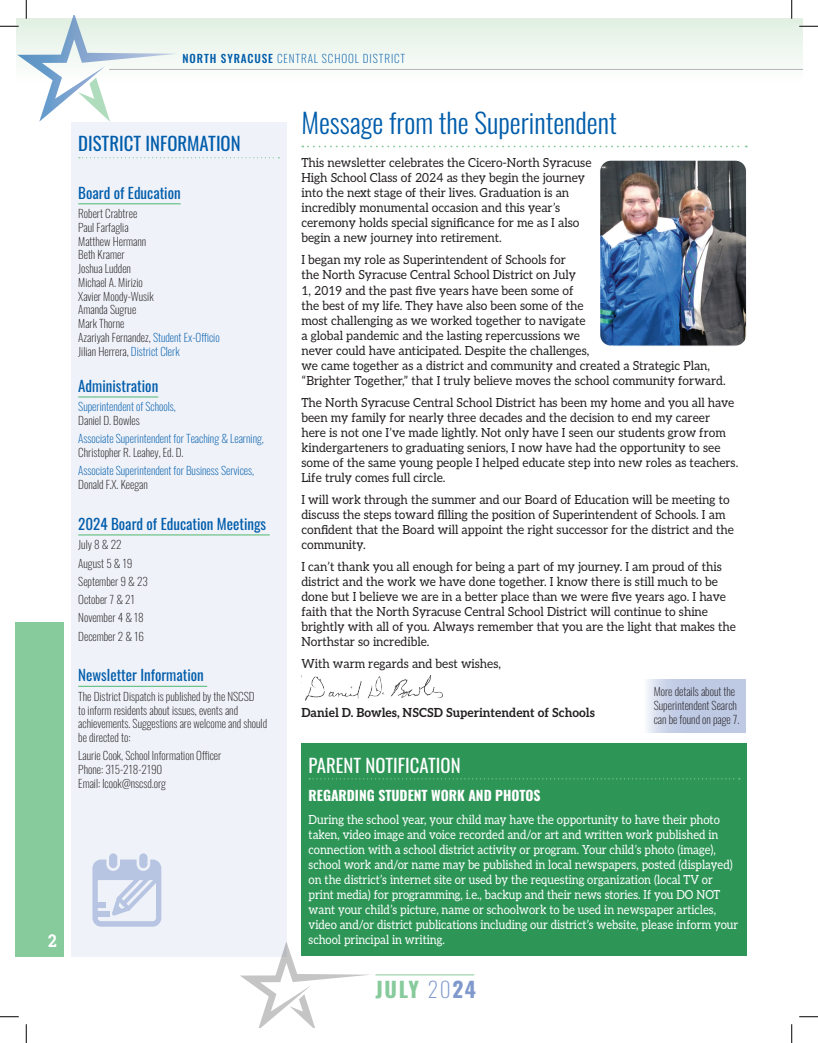
<style>
.page{position:relative;width:818px;height:1043px;background:#fff}
.page>*{position:absolute;margin:0;border:0;box-sizing:border-box;transform-origin:0 0}
.t1{font:300 27.5px "Oswald";color:#015dab}
.t2{font:700 21.25px "Oswald";letter-spacing:.07em;color:#87cb9c}
.t3{font:18.75px "Oswald";color:#015dab}
.t4{font:18.75px "Oswald";color:#fff}
.t5{font:700 17.5px "Roboto Slab";color:#fff;scale:.9 1}
.t6{font:15px "Oswald";color:#015dab}
.t7{font:700 13.75px "Oswald";color:#fff}
.t8{font:12.5px/15px "Aleo";color:#231f20;scale:.96 1}
.t9{font:12.5px/15px "Aleo";color:#fff;scale:.9 1}
.t10{font:700 12.5px "Aleo";color:#231f20;scale:.96 1}
.t11{font:200 11.25px/13.8px "Oswald";color:#231f20}
.t12{font:200 11.25px "Oswald";color:#015dab}
.t13{font:200 11.25px "Oswald";letter-spacing:.08em;color:#015dab}
.s1{font-weight:500}
.s2{color:#015dab}
.s3{font-weight:200;color:#7f99cd}
.s4{color:#7f99cd}
</style>
<div class="page">
<div style="left:16px;top:18px;width:786px;height:65px;background:linear-gradient(to bottom,#e1f0e3,#fdfefd)"></div>
<hr style="left:109px;top:69px;width:693px;height:1px;background:#b2b3b7">
<hr style="left:375px;top:974px;width:99px;height:1px;background:#87cb9c">
<svg style="left:302px;top:145px;width:444px;height:2px"></svg>
<img style="left:601px;top:161px;width:144px;height:184px">
<div style="left:599px;top:159px;width:148px;height:188px;border:1px solid #fff;border-radius:11px"></div>
<div style="left:71px;top:122px;width:215px;height:834px;background:#eff2f9"></div>
<svg style="left:79px;top:157px;width:200px;height:1px"></svg>
<hr style="left:78px;top:203px;width:103px;height:1px;background:#6ec38b">
<hr style="left:78px;top:396px;width:80px;height:1px;background:#6ec38b">
<hr style="left:78px;top:534px;width:192px;height:1px;background:#6ec38b">
<hr style="left:78px;top:685px;width:129px;height:2px;background:#6ec38b">
<svg style="left:647px;top:679px;width:98px;height:53px;background:#c4cee6"></svg>
<img style="left:301px;top:675px;width:142px;height:26px">
<div style="left:301px;top:743px;width:445px;height:212px;background:#2d9657"></div>
<svg style="left:309px;top:778px;width:430px;height:1px"></svg>
<div style="left:109px;top:853px;width:8px;height:15px;background:#b7c5e3;border-radius:4px"></div>
<div style="left:139px;top:853px;width:8px;height:15px;background:#b7c5e3;border-radius:4px"></div>
<svg style="left:92px;top:859px;width:69px;height:67px"></svg>
<div style="left:95px;top:911px;width:14px;height:5px;background:#b7c5e3"></div>
<div style="left:95px;top:902px;width:11px;height:5px;background:#b7c5e3"></div>
<div style="left:15px;top:622px;width:48px;height:334px;background:#87cb9c"></div>
<svg style="left:240px;top:941px;width:131px;height:87px"></svg>
<svg style="left:799px;top:25px;width:19px;height:2px"></svg>
<svg style="left:0;top:1016px;width:19px;height:1px"></svg>
<svg style="left:799px;top:1016px;width:19px;height:1px"></svg>
<svg style="left:0;top:0;width:178px;height:122px"></svg>
<svg style="left:25px;top:1024px;width:2px;height:18px"></svg>
<svg style="left:790px;top:0;width:2px;height:19px"></svg>
<svg style="left:791px;top:1024px;width:1px;height:18px"></svg>
<h3 class="t5" style="left:48px;top:928px;width:11px">2</h3>
<p class="t13" style="left:182px;top:48px;width:224px"><span class="s1">NORTH SYRACUSE</span> CENTRAL SCHOOL DISTRICT</p>
<h1 class="t1" style="left:301px;top:99px;width:317px">Message from the Superintendent</h1>
<p class="t8" style="left:301px;top:155px;width:304px">This newsletter celebrates the Cicero-North Syracuse High School Class of 2024 as they begin the journey into the next stage of their lives. Graduation is an incredibly monumental occasion and this year’s ceremony holds special significance for me as I also begin a new journey into retirement.</p>
<p class="t8" style="left:301px;top:252px;width:443px">I began my role as Superintendent of Schools for<br>the North Syracuse Central School District on July<br>1, 2019 and the past five years have been some of<br>the best of my life. They have also been some of the<br>most challenging as we worked together to navigate<br>a global pandemic and the lasting repercussions we<br>never could have anticipated. Despite the challenges,<br>we came together as a district and community and created a Strategic Plan, “Brighter Together,” that I truly believe moves the school community forward.</p>
<p class="t8" style="left:301px;top:394px;width:456px">The North Syracuse Central School District has been my home and you all have been my family for nearly three decades and the decision to end my career<br>here is not one I’ve made lightly. Not only have I seen our students grow from kindergarteners to graduating seniors, I now have had the opportunity to see some of the same young people I helped educate step into new roles as teachers.<br>Life truly comes full circle.</p>
<p class="t8" style="left:301px;top:491px;width:452px">I will work through the summer and our Board of Education will be meeting to discuss the steps toward filling the position of Superintendent of Schools. I am confident that the Board will appoint the right successor for the district and the community.</p>
<p class="t8" style="left:301px;top:558px;width:454px">I can’t thank you all enough for being a part of my journey. I am proud of this district and the work we have done together. I know there is still much to be done but I believe we are in a better place than we were five years ago. I have faith that the North Syracuse Central School District will continue to shine brightly with all of you. Always remember that you are the light that makes the Northstar so incredible.</p>
<p class="t8" style="left:301px;top:656px;width:209px">With warm regards and best wishes,</p>
<p class="t10" style="left:301px;top:702px;width:307px">Daniel D. Bowles, NSCSD Superintendent of Schools</p>
<h3 class="t3" style="left:78px;top:127px;width:164px">DISTRICT INFORMATION</h3>
<p class="t6" style="left:78px;top:179px;width:104px">Board of Education</p>
<p class="t11" style="left:78px;top:205px;width:143px">Robert Crabtree<br>Paul Farfaglia<br>Matthew Hermann<br>Beth Kramer<br>Joshua Ludden<br>Michael A. Mirizio<br>Xavier Moody-Wusik<br>Amanda Sugrue<br>Mark Thorne<br>Azariyah Fernandez, <span class="s2">Student Ex-Officio<br></span>Jilian Herrera, <span class="s2">District Clerk</span></p>
<p class="t6" style="left:78px;top:372px;width:81px">Administration</p>
<p class="t12" style="left:78px;top:397px;width:99px">Superintendent of Schools,</p>
<p class="t11" style="left:78px;top:412px;width:63px">Daniel D. Bowles</p>
<p class="t12" style="left:78px;top:429px;width:187px">Associate Superintendent for Teaching &amp; Learning,</p>
<p class="t11" style="left:78px;top:444px;width:107px">Christopher R. Leahey, Ed. D.</p>
<p class="t12" style="left:78px;top:461px;width:177px">Associate Superintendent for Business Services,</p>
<p class="t11" style="left:78px;top:476px;width:71px">Donald F.X. Keegan</p>
<p class="t6" style="left:78px;top:510px;width:189px">2024 Board of Education Meetings</p>
<p class="t11" style="left:78px;top:534px;width:71px;line-height:18.2px">July 8 &amp; 22<br>August 5 &amp; 19<br>September 9 &amp; 23<br>October 7 &amp; 21<br>November 4 &amp; 18<br>December 2 &amp; 16</p>
<p class="t6" style="left:78px;top:662px;width:127px">Newsletter Information</p>
<p class="t11" style="left:78px;top:688px;width:190px">The District Dispatch is published by the NSCSD<br>to inform residents about issues, events and achievements. Suggestions are welcome and should be directed to:</p>
<p class="t11" style="left:78px;top:747px;width:145px">Laurie Cook, School Information Officer<br>Phone: 315-218-2190<br>Email: lcook@nscsd.org</p>
<h3 class="t4" style="left:308px;top:748px;width:153px">PARENT NOTIFICATION</h3>
<p class="t7" style="left:308px;top:788px;width:233px">REGARDING STUDENT WORK AND PHOTOS</p>
<p class="t9" style="left:308px;top:811px;width:479px">During the school year, your child may have the opportunity to have their photo taken, video image and voice recorded and/or art and written work published in connection with a school district activity or program. Your child’s photo (image), school work and/or name may be published in local newspapers, posted (displayed) on the district’s internet site or used by the requesting organization (local TV or print media) for programming, i.e., backup and their news stories. If you DO NOT want your child’s picture, name or schoolwork to be used in newspaper articles, video and/or district publications including our district’s website, please inform your school principal in writing.</p>
<p class="t11" style="left:653px;top:683px;width:87px">More details about the<br>Superintendent Search can be found on page 7.</p>
<h2 class="t2" style="left:375px;top:977px;width:102px">JULY <span class="s3">20</span><span class="s4">24</span></h2>
</div>
